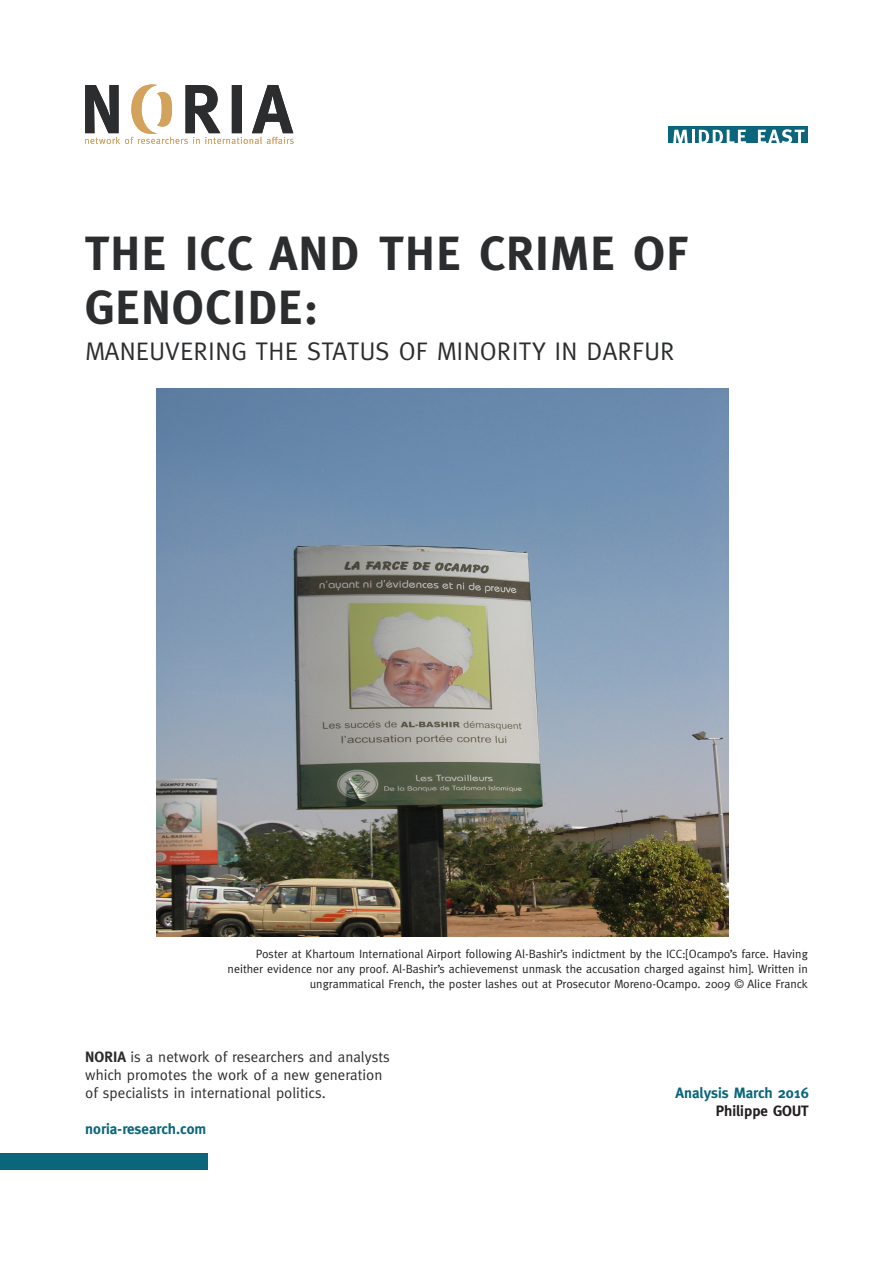
<style>
.page{position:relative;width:893px;height:1263px;background:#fff}
.page>*{position:absolute;margin:0;border:0;box-sizing:border-box;transform-origin:0 0}
.t1{font:700 48px/54px "Meta";letter-spacing:.03em;color:#2b2d2f}
.t2{font:25.5px "Meta";letter-spacing:.01em;color:#2b2d2f}
.t3{font:15px/18px "Meta";color:#2b2d2f}
.t4{font:700 15px "Meta";color:#0b667c}
.t5{font:700 15px "Meta";color:#231f20}
.t6{font:12px/15px "Meta";color:#231f20;text-align:right}
.s1{font-weight:700}
</style>
<div class="page">
<div style="left:0;top:1153px;width:207px;height:17px;background:#0b667c"></div>
<svg style="left:85px;top:84px;width:209px;height:60px"></svg>
<div style="left:668px;top:127px;width:140px;height:16px;background:#0b667c"></div>
<svg style="left:673px;top:130px;width:73px;height:13px"></svg>
<svg style="left:758px;top:129px;width:47px;height:14px"></svg>
<img style="left:156px;top:388px;width:573px;height:548px">
<h1 class="t1" style="left:85px;top:226px;width:604px">THE ICC AND THE CRIME OF<br>GENOCIDE:</h1>
<h2 class="t2" style="left:85px;top:336px;width:591px">MANEUVERING THE STATUS OF MINORITY IN DARFUR</h2>
<p class="t6" style="left:228px;top:946px;width:582px">Poster at Khartoum International Airport following Al-Bashir’s indictment by the ICC:[Ocampo’s farce. Having neither evidence nor any proof. Al-Bashir’s achievemenst unmask the accusation charged against him]. Written in ungrammatical French, the poster lashes out at Prosecutor Moreno-Ocampo. 2009 © Alice Franck</p>
<p class="t3" style="left:85px;top:1048px;width:306px"><span class="s1">NORIA</span> is a network of researchers and analysts which promotes the work of a new generation of specialists in international politics.</p>
<p class="t4" style="left:85px;top:1120px;width:122px">noria-research.com</p>
<p class="t4" style="left:676px;top:1084px;width:135px">Analysis March 2016</p>
<p class="t5" style="left:716px;top:1102px;width:94px">Philippe GOUT</p>
</div>
